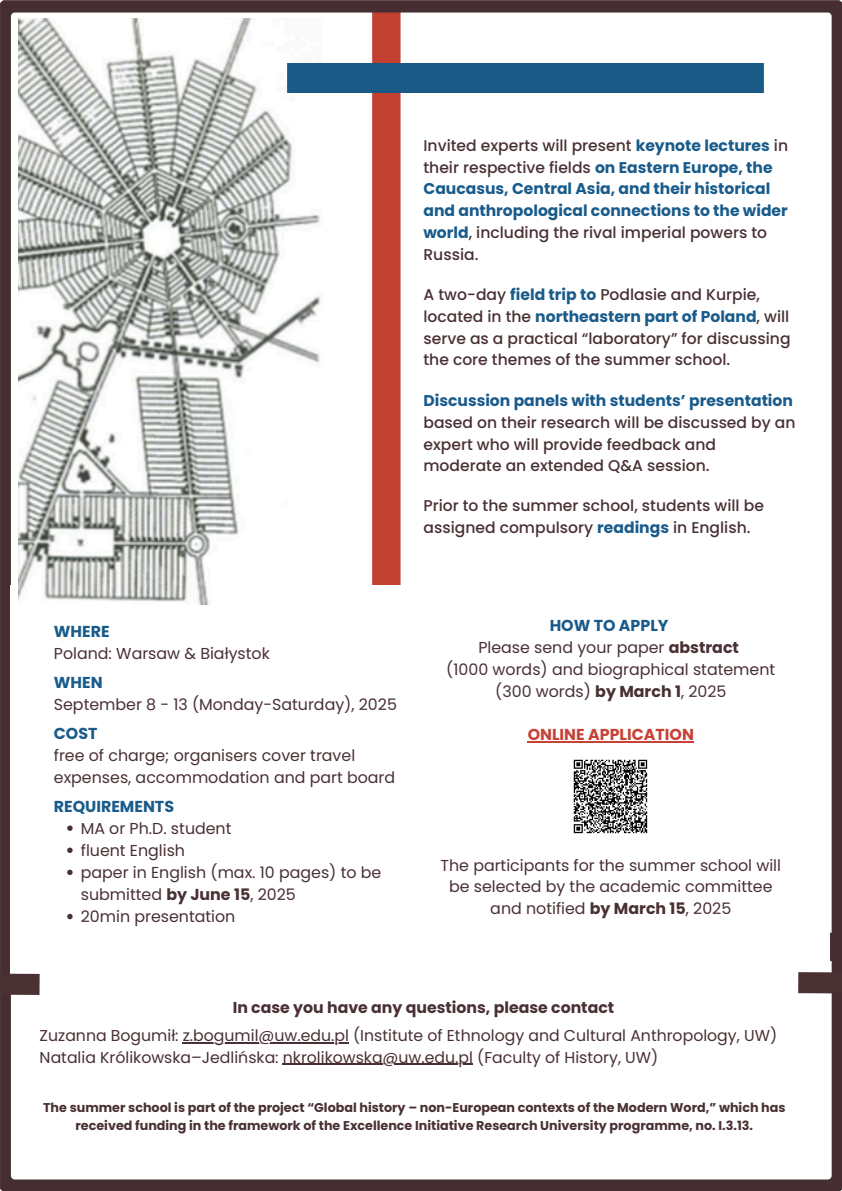
<style>
.page{position:relative;width:842px;height:1191px;background:#fff}
.page>*{position:absolute;margin:0;border:0;box-sizing:border-box;transform-origin:0 0}
.t1{font:15.8px/21.8px "Poppins";color:#493033}
.t2{font:700 15.8px "Poppins";color:#c64236}
.t3{font:700 15.8px "Poppins";color:#195b8b}
.t4{font:15.7px "Poppins";color:#493033}
.t5{font:700 15.7px "Poppins";color:#493033}
.t6{font:500 15.6px/21.8px "Poppins";color:#493033}
.t7{font:700 15.6px/21.8px "Poppins";color:#195b8b}
.t8{font:700 12.7px/17.8px "Poppins";color:#493033;text-align:center}
.s1{font-weight:500;color:#493033}
.s2{font-weight:700;color:#195b8b}
.s3{font-weight:700}
</style>
<div class="page">
<img style="left:0;top:0;width:842px;height:1190px">
<div style="left:314px;top:970px;width:395px;height:91px;background:#fff"></div>
<div style="left:421px;top:316px;width:356px;height:119px;background:#fff"></div>
<div style="left:11px;top:585px;width:819px;height:396px;background:#fff"></div>
<svg style="left:67px;top:825px;width:6px;height:5px"></svg>
<svg style="left:67px;top:847px;width:6px;height:5px"></svg>
<svg style="left:67px;top:869px;width:6px;height:6px"></svg>
<svg style="left:67px;top:913px;width:6px;height:6px"></svg>
<img style="left:573px;top:759px;width:75px;height:75px">
<hr style="left:183px;top:1041px;width:166px;height:1px;background:#493033">
<hr style="left:283px;top:1063px;width:190px;height:1px;background:#493033">
<svg style="left:0;top:962px;width:61px;height:43px"></svg>
<hr style="left:528px;top:741px;width:166px;height:2px;background:#c64236">
<svg style="left:777px;top:961px;width:65px;height:43px"></svg>
<img style="left:18px;top:18px;width:315px;height:586px">
<div style="left:285px;top:64px;width:480px;height:28px;background:#195a87"></div>
<p class="t7" style="left:423px;top:134px;width:366px"><span class="s1">Invited experts will present</span> keynote lectures <span class="s1">in their respective fields</span> on Eastern Europe, the Caucasus, Central Asia, and their historical and anthropological connections to the wider world<span class="s1">, including the rival imperial powers to Russia.</span></p>
<p class="t6" style="left:423px;top:284px;width:369px">A two-day <span class="s2">field trip to</span> Podlasie and Kurpie, located in the <span class="s2">northeastern part of Poland</span>, will serve as a practical “laboratory” for discussing the core themes of the summer school.</p>
<p class="t6" style="left:423px;top:389px;width:374px"><span class="s2">Discussion panels with students’ presentation </span>based on their research will be discussed by an expert who will provide feedback and moderate an extended Q&amp;A session.</p>
<h2 class="t6" style="left:423px;top:494px;width:342px">Prior to the summer school, students will be assigned compulsory <span class="s2">readings</span> in English.</h2>
<h2 class="t1" style="left:54px;top:620px;width:218px;line-height:22.1px"><span class="s2">WHERE<br></span>Poland: Warsaw &amp; Białystok</h2>
<h2 class="t3" style="left:54px;top:671px;width:50px">WHEN</h2>
<h2 class="t1" style="left:54px;top:690px;width:345px;line-height:28.8px">September 8 - 13 (Monday-Saturday), 2025<br><span class="s2">COST</span></h2>
<h3 class="t1" style="left:54px;top:744px;width:343px;line-height:22.1px">free of charge; organisers cover travel expenses, accommodation and part board</h3>
<h3 class="t3" style="left:54px;top:795px;width:122px">REQUIREMENTS</h3>
<h3 class="t1" style="left:81px;top:817px;width:152px">MA or Ph.D. student</h3>
<h3 class="t1" style="left:81px;top:839px;width:106px">fluent English</h3>
<p class="t1" style="left:81px;top:861px;width:302px;line-height:22.1px">paper in English (max. 10 pages) to be submitted <span class="s3">by June 15</span>, 2025</p>
<p class="t1" style="left:81px;top:905px;width:156px">20min presentation</p>
<h3 class="t1" style="left:446px;top:614px;width:331px;text-align:center"><span class="s2">HOW TO APPLY<br></span>Please send your paper <span class="s3">abstract<br></span>(1000 words) and biographical statement (300 words) <span class="s3">by March 1</span>, 2025</h3>
<p class="t2" style="left:528px;top:723px;width:168px">ONLINE APPLICATION</p>
<p class="t1" style="left:441px;top:854px;width:342px;text-align:center">The participants for the summer school will be selected by the academic committee and notified <span class="s3">by March 15</span>, 2025</p>
<p class="t5" style="left:233px;top:996px;width:383px">In case you have any questions, please contact</p>
<p class="t4" style="left:40px;top:1024px;width:739px">Zuzanna Bogumił: z.bogumil@uw.edu.pl (Institute of Ethnology and Cultural Anthropology, UW)</p>
<p class="t4" style="left:40px;top:1046px;width:620px">Natalia Królikowska–Jedlińska: nkrolikowska@uw.edu.pl (Faculty of History, UW)</p>
<h1 class="t8" style="left:43px;top:1098px;width:744px">The summer school is part of the project “Global history – non-European contexts of the Modern Word,” which has received funding in the framework of the Excellence Initiative Research University programme, no. I.3.13.</h1>
</div>
